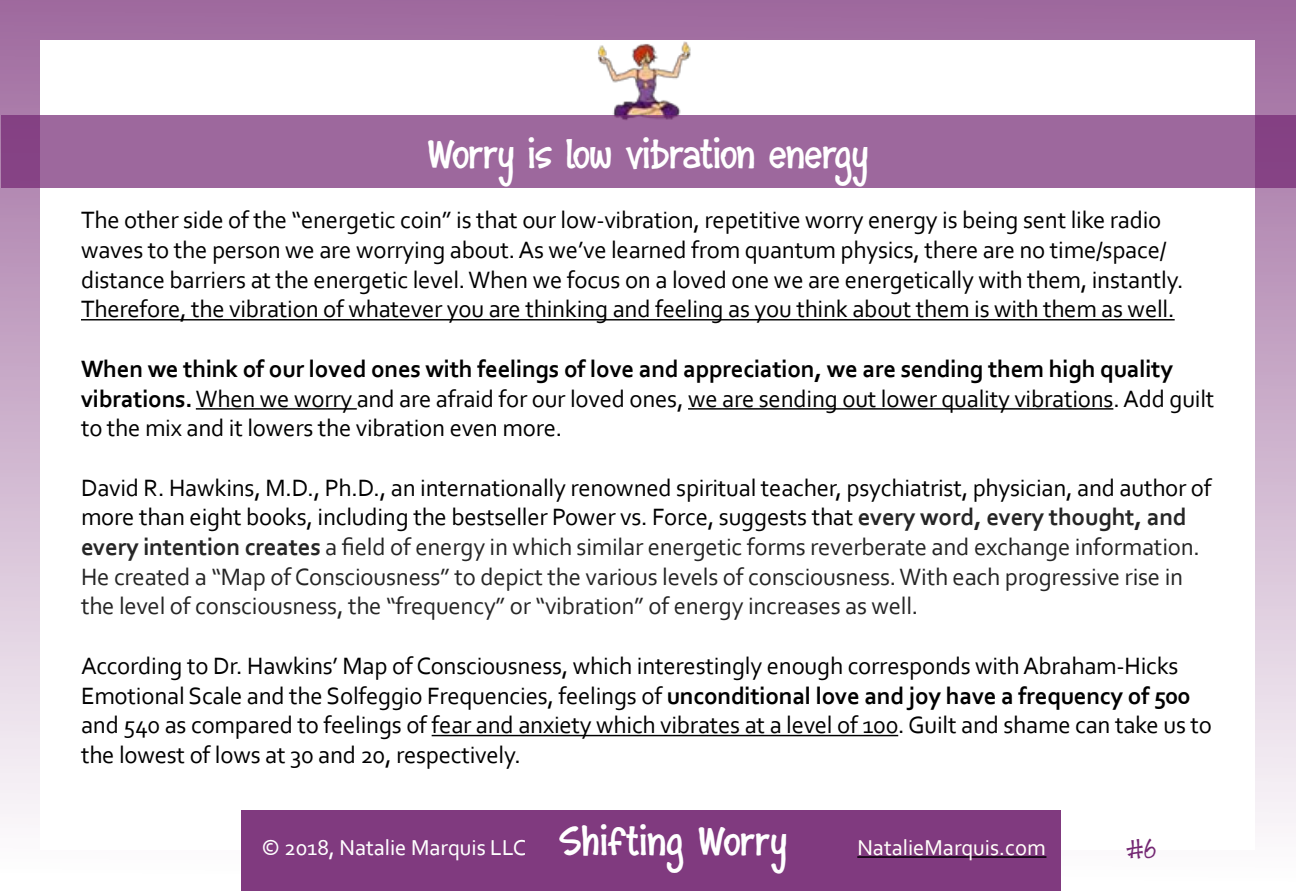
<style>
.page{position:relative;width:1296px;height:891px;background:#fff}
.page>*{position:absolute;margin:0;border:0;box-sizing:border-box;transform-origin:0 0}
.t1{font:700 40.5px "Monumint";letter-spacing:-.01em;color:#fff}
.t2{font:27px "Monumint";color:#742773}
.t3{font:24.75px/29.7px "Corbel";letter-spacing:-.01em;color:#000}
.t4{font:24.75px/29.7px "Corbel";letter-spacing:-.01em;color:#262626}
.t5{font:22.5px "Corbel";color:#fff}
.s1{font-weight:700}
.s2{color:#000}
</style>
<div class="page">
<div style="left:0;top:0;width:1296px;height:891px;background:linear-gradient(to bottom,#9e689d,#fff)"></div>
<div style="left:40px;top:40px;width:1216px;height:810px;background:#fff"></div>
<img style="left:598px;top:41px;width:93px;height:74px">
<div style="left:2px;top:115px;width:1294px;height:73px;background:#9d689d"></div>
<div style="left:241px;top:810px;width:820px;height:81px;background:#803a7f"></div>
<hr style="left:857px;top:856px;width:189px;height:2px;background:#000">
<hr style="left:81px;top:319px;width:1094px;height:1px;background:#000">
<hr style="left:196px;top:408px;width:161px;height:2px;background:#000">
<hr style="left:688px;top:408px;width:425px;height:2px;background:#000">
<hr style="left:432px;top:735px;width:466px;height:1px;background:#000">
<h1 class="t1" style="left:427px;top:125px;width:443px">Worry is low vibration energy</h1>
<p class="t3" style="left:81px;top:205px;width:1104px">The other side of the “energetic coin” is that our low-vibration, repetitive worry energy is being sent like radio waves to the person we are worrying about. As we’ve learned from quantum physics, there are no time/space/ distance barriers at the energetic level. When we focus on a loved one we are energetically with them, instantly.<br>Therefore, the vibration of whatever you are thinking and feeling as you think about them is with them as well.</p>
<p class="t3" style="left:81px;top:353px;width:1135px"><span class="s1">When we think of our loved ones with feelings of love and appreciation, we are sending them high quality vibrations.</span>When we worry and are afraid for our loved ones, we are sending out lower quality vibrations. Add guilt to the mix and it lowers the vibration even more.</p>
<p class="t4" style="left:81px;top:472px;width:1132px"><span class="s2">David R. Hawkins, M.D., Ph.D., an internationally renowned spiritual teacher, psychiatrist, physician, and author of more than eight books, including the bestseller Power vs. Force, suggests that</span> <span class="s1">every word, every thought, and every intention creates</span> a field of energy in which similar energetic forms reverberate and exchange information.<br>He created a “Map of Consciousness” to depict the various levels of consciousness. With each progressive rise in the level of consciousness, the “frequency” or “vibration” of energy increases as well.</p>
<p class="t3" style="left:81px;top:650px;width:1132px">According to Dr. Hawkins’ Map of Consciousness, which interestingly enough corresponds with Abraham-Hicks Emotional Scale and the Solfeggio Frequencies, feelings of <span class="s1">unconditional love and joy have a frequency of 500 </span>and 540 as compared to feelings of fear and anxiety which vibrates at a level of 100. Guilt and shame can take us to the lowest of lows at 30 and 20, respectively.</p>
<p class="t5" style="left:262px;top:834px;width:266px">© 2018, Natalie Marquis LLC</p>
<h1 class="t1" style="left:559px;top:812px;width:230px">Shifting Worry</h1>
<p class="t5" style="left:857px;top:834px;width:190px">NatalieMarquis.com</p>
<p class="t2" style="left:1126px;top:833px;width:32px">#6</p>
</div>
